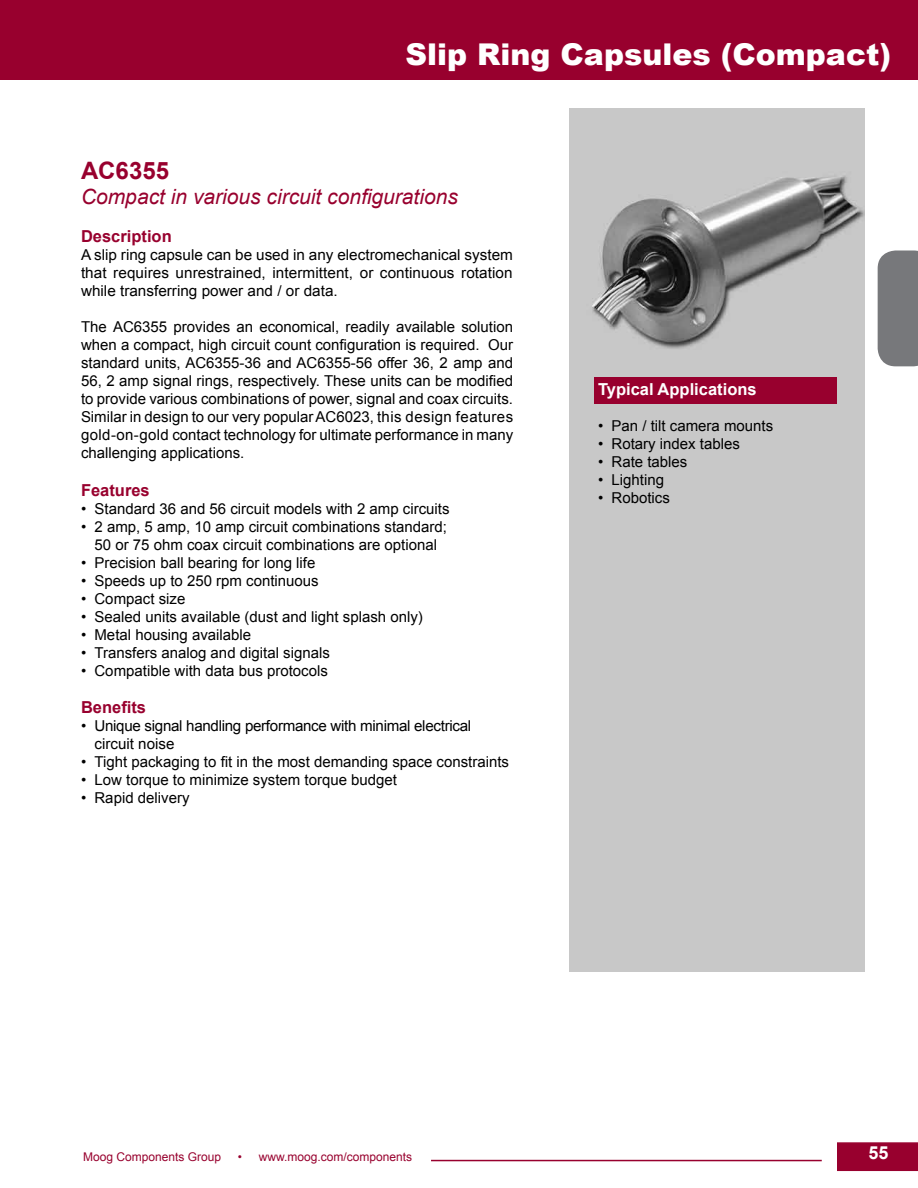
<style>
.page{position:relative;width:918px;height:1188px;background:#fff}
.page>*{position:absolute;margin:0;border:0;box-sizing:border-box;transform-origin:0 0}
.t1{font:900 30px "Arial";color:#fff}
.t2{font:700 24px "Arial";color:#98002e}
.t3{font:italic 21px "Arial";color:#98002e}
.t4{font:700 18px "Arial";color:#fff}
.t5{font:700 16.5px "Arial";color:#98002e}
.t6{font:700 16.5px "Arial";color:#fff}
.t7{font:15px/18px "Arial";color:#000;text-align:justify}
.t8{font:15px/18px "Arial";letter-spacing:-.02em;color:#000}
.t9{font:12px "Arial";color:#98002e}
</style>
<div class="page">
<div style="left:837px;top:1142px;width:81px;height:29px;background:#98002e"></div>
<hr style="left:431px;top:1160px;width:391px;height:1px;background:#98002e">
<div style="left:0;top:0;width:918px;height:79px;background:#98002e"></div>
<div style="left:878px;top:250px;width:40px;height:116px;background:#77787b"></div>
<img style="left:569px;top:108px;width:296px;height:864px">
<div style="left:594px;top:377px;width:243px;height:27px;background:#98002e"></div>
<h1 class="t1" style="left:406px;top:33px;width:487px">Slip Ring Capsules (Compact)</h1>
<h2 class="t2" style="left:81px;top:154px;width:90px">AC6355</h2>
<h3 class="t3" style="left:81px;top:183px;width:378px">Compact in various circuit configurations</h3>
<p class="t5" style="left:81px;top:225px;width:92px">Description</p>
<p class="t7" style="left:81px;top:246px;width:433px">A slip ring capsule can be used in any electromechanical system that requires unrestrained, intermittent, or continuous rotation while transferring power and / or data.</p>
<p class="t7" style="left:81px;top:318px;width:434px">The AC6355 provides an economical, readily available solution when a compact, high circuit count configuration is required. Our standard units, AC6355-36 and AC6355-56 offer 36, 2 amp and 56, 2 amp signal rings, respectively. These units can be modified to provide various combinations of power, signal and coax circuits.<br>Similar in design to our very popular AC6023, this design features gold-on-gold contact technology for ultimate performance in many challenging applications.</p>
<p class="t5" style="left:81px;top:479px;width:70px">Features</p>
<p class="t7" style="left:81px;top:499px;width:370px">• Standard 36 and 56 circuit models with 2 amp circuits</p>
<p class="t7" style="left:81px;top:517px;width:368px;text-align:center">• 2 amp, 5 amp, 10 amp circuit combinations standard;<br>50 or 75 ohm coax circuit combinations are optional</p>
<p class="t7" style="left:81px;top:553px;width:236px">• Precision ball bearing for long life</p>
<p class="t7" style="left:81px;top:571px;width:239px">• Speeds up to 250 rpm continuous</p>
<p class="t7" style="left:81px;top:589px;width:106px">• Compact size</p>
<p class="t7" style="left:81px;top:607px;width:343px">• Sealed units available (dust and light splash only)</p>
<p class="t7" style="left:81px;top:625px;width:172px">• Metal housing available</p>
<p class="t7" style="left:81px;top:643px;width:250px">• Transfers analog and digital signals</p>
<p class="t7" style="left:81px;top:661px;width:248px">• Compatible with data bus protocols</p>
<p class="t5" style="left:81px;top:697px;width:67px">Benefits</p>
<p class="t8" style="left:94px;top:717px;width:378px;text-indent:-13px">• Unique signal handling performance with minimal electrical circuit noise</p>
<p class="t7" style="left:81px;top:753px;width:430px">• Tight packaging to fit in the most demanding space constraints</p>
<p class="t7" style="left:81px;top:771px;width:318px">• Low torque to minimize system torque budget</p>
<p class="t7" style="left:81px;top:789px;width:110px">• Rapid delivery</p>
<p class="t6" style="left:598px;top:378px;width:160px">Typical Applications</p>
<p class="t7" style="left:598px;top:417px;width:177px">• Pan / tilt camera mounts</p>
<p class="t7" style="left:598px;top:435px;width:143px">• Rotary index tables</p>
<p class="t7" style="left:598px;top:453px;width:91px">• Rate tables</p>
<p class="t7" style="left:598px;top:471px;width:68px">• Lighting</p>
<p class="t7" style="left:598px;top:489px;width:73px">• Robotics</p>
<p class="t9" style="left:83px;top:1149px;width:140px">Moog Components Group</p>
<p class="t9" style="left:238px;top:1149px;width:176px">• www.moog.com/components</p>
<p class="t4" style="left:868px;top:1141px;width:22px">55</p>
</div>
